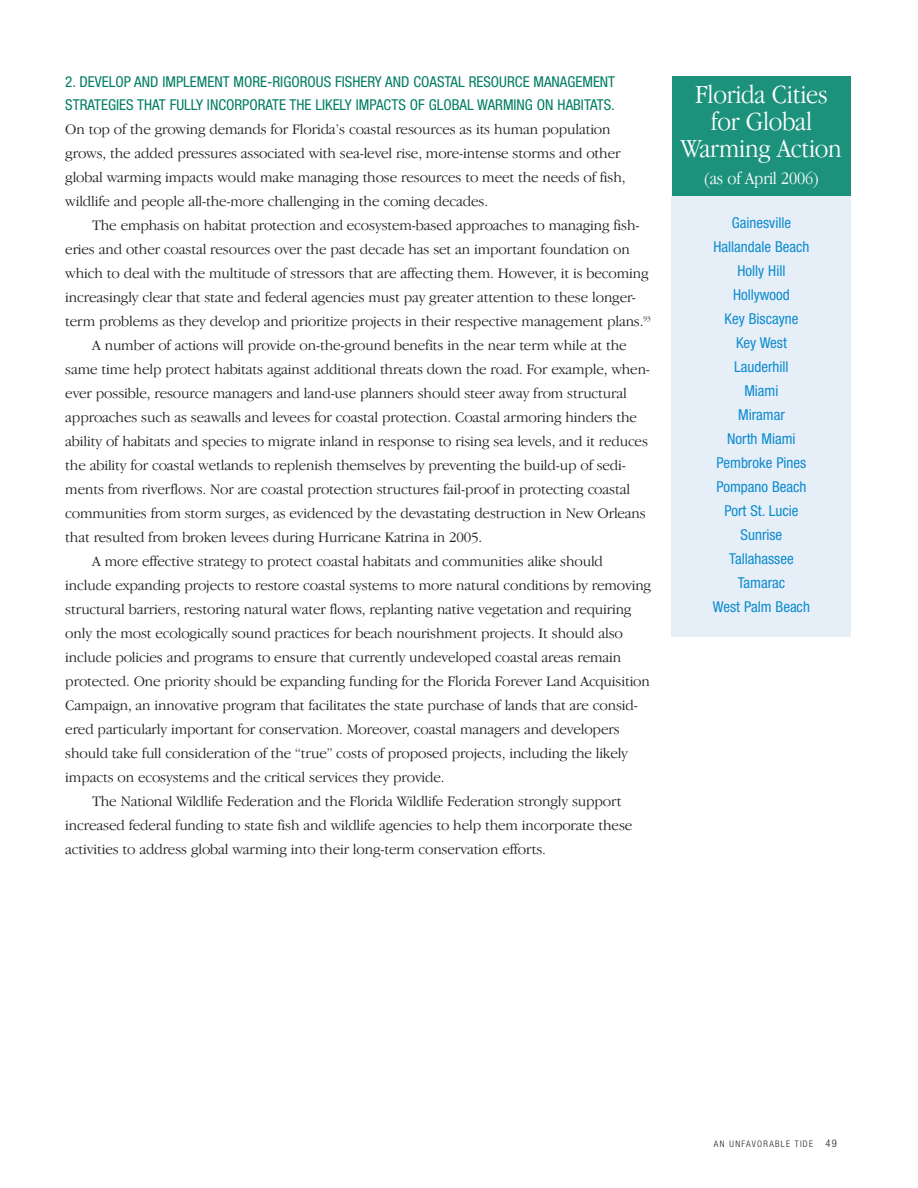
<style>
.page{position:relative;width:918px;height:1188px;background:#fff}
.page>*{position:absolute;margin:0;border:0;box-sizing:border-box;transform-origin:0 0}
.t1{font:300 27px/27px "Garamond IT Cby BT";letter-spacing:-.01em;color:#fff;text-align:center;scale:.9 1}
.t2{font:300 18px "Garamond IT Cby BT";letter-spacing:-.01em;color:#fff;scale:.9 1}
.t3{font:300 15px/24px "Garamond IT Cby BT";letter-spacing:-.01em;color:#231f20}
.t4{font:condensed 15px/24px "Helvetica Neue";color:#0c8bce;text-align:center}
.t5{font:condensed 15px/22.5px "Helvetica Neue";color:#007d62}
.t6{font:300 condensed 9px "Helvetica Neue";letter-spacing:.145em;color:#231f20}
.s1{font-size:10.5px}
</style>
<div class="page">
<div style="left:672px;top:76px;width:178px;height:123px;background:#1c927c"></div>
<div style="left:672px;top:197px;width:179px;height:440px;background:#e6eff8"></div>
<p class="t5" style="left:65px;top:72px;width:551px">2. DEVELOP AND IMPLEMENT MORE-RIGOROUS FISHERY AND COASTAL RESOURCE MANAGEMENT<br>STRATEGIES THAT FULLY INCORPORATE THE LIKELY IMPACTS OF GLOBAL WARMING ON HABITATS.</p>
<p class="t3" style="left:65px;top:118px;width:562px">On top of the growing demands for Florida’s coastal resources as its human population grows, the added pressures associated with sea-level rise, more-intense storms and other global warming impacts would make managing those resources to meet the needs of fish, wildlife and people all-the-more challenging in the coming decades.</p>
<p class="t3" style="left:92px;top:214px;width:549px">The emphasis on habitat protection and ecosystem-based approaches to managing fish-</p>
<p class="t3" style="left:65px;top:238px;width:566px">eries and other coastal resources over the past decade has set an important foundation on</p>
<p class="t3" style="left:65px;top:262px;width:585px">which to deal with the multitude of stressors that are affecting them. However, it is becoming</p>
<p class="t3" style="left:65px;top:286px;width:572px">increasingly clear that state and federal agencies must pay greater attention to these longer-</p>
<p class="t3" style="left:65px;top:310px;width:587px">term problems as they develop and prioritize projects in their respective management plans.<sup>93</sup></p>
<p class="t3" style="left:92px;top:334px;width:536px">A number of actions will provide on-the-ground benefits in the near term while at the</p>
<p class="t3" style="left:65px;top:358px;width:586px">same time help protect habitats against additional threats down the road. For example, when-</p>
<p class="t3" style="left:65px;top:382px;width:563px">ever possible, resource managers and land-use planners should steer away from structural</p>
<p class="t3" style="left:65px;top:406px;width:573px">approaches such as seawalls and levees for coastal protection. Coastal armoring hinders the</p>
<p class="t3" style="left:65px;top:430px;width:584px">ability of habitats and species to migrate inland in response to rising sea levels, and it reduces</p>
<p class="t3" style="left:65px;top:454px;width:562px">the ability for coastal wetlands to replenish themselves by preventing the build-up of sedi-</p>
<p class="t3" style="left:65px;top:478px;width:566px">ments from riverflows. Nor are coastal protection structures fail-proof in protecting coastal</p>
<p class="t3" style="left:65px;top:502px;width:582px">communities from storm surges, as evidenced by the devastating destruction in New Orleans</p>
<p class="t3" style="left:65px;top:526px;width:419px">that resulted from broken levees during Hurricane Katrina in 2005.</p>
<p class="t3" style="left:92px;top:550px;width:512px">A more effective strategy to protect coastal habitats and communities alike should</p>
<p class="t3" style="left:65px;top:574px;width:587px">include expanding projects to restore coastal systems to more natural conditions by removing</p>
<p class="t3" style="left:65px;top:598px;width:568px">structural barriers, restoring natural water flows, replanting native vegetation and requiring</p>
<p class="t3" style="left:65px;top:622px;width:559px">only the most ecologically sound practices for beach nourishment projects. It should also</p>
<p class="t3" style="left:65px;top:646px;width:557px">include policies and programs to ensure that currently undeveloped coastal areas remain</p>
<p class="t3" style="left:65px;top:670px;width:586px">protected. One priority should be expanding funding for the Florida Forever Land Acquisition</p>
<p class="t3" style="left:65px;top:694px;width:574px">Campaign, an innovative program that facilitates the state purchase of lands that are consid-</p>
<p class="t3" style="left:65px;top:718px;width:556px">ered particularly important for conservation. Moreover, coastal managers and developers</p>
<p class="t3" style="left:65px;top:742px;width:564px">should take full consideration of the “true” costs of proposed projects, including the likely</p>
<p class="t3" style="left:65px;top:766px;width:381px">impacts on ecosystems and the critical services they provide.</p>
<p class="t3" style="left:92px;top:790px;width:531px">The National Wildlife Federation and the Florida Wildlife Federation strongly support</p>
<p class="t3" style="left:65px;top:814px;width:569px">increased federal funding to state fish and wildlife agencies to help them incorporate these</p>
<p class="t3" style="left:65px;top:838px;width:482px">activities to address global warming into their long-term conservation efforts.</p>
<h1 class="t1" style="left:681px;top:84px;width:180px">Florida Cities for Global<br>Warming Action</h1>
<p class="t2" style="left:704px;top:172px;width:130px">(as of April 2006)</p>
<p class="t4" style="left:713px;top:211px;width:99px">Gainesville<br>Hallandale Beach<br>Holly Hill<br>Hollywood<br>Key Biscayne<br>Key West<br>Lauderhill<br>Miami<br>Miramar<br>North Miami<br>Pembroke Pines<br>Pompano Beach<br>Port St. Lucie<br>Sunrise<br>Tallahassee<br>Tamarac<br>West Palm Beach</p>
<p class="t6" style="left:714px;top:1141px;width:125px">AN UNFAVORABLE TIDE <span class="s1">49</span></p>
</div>
